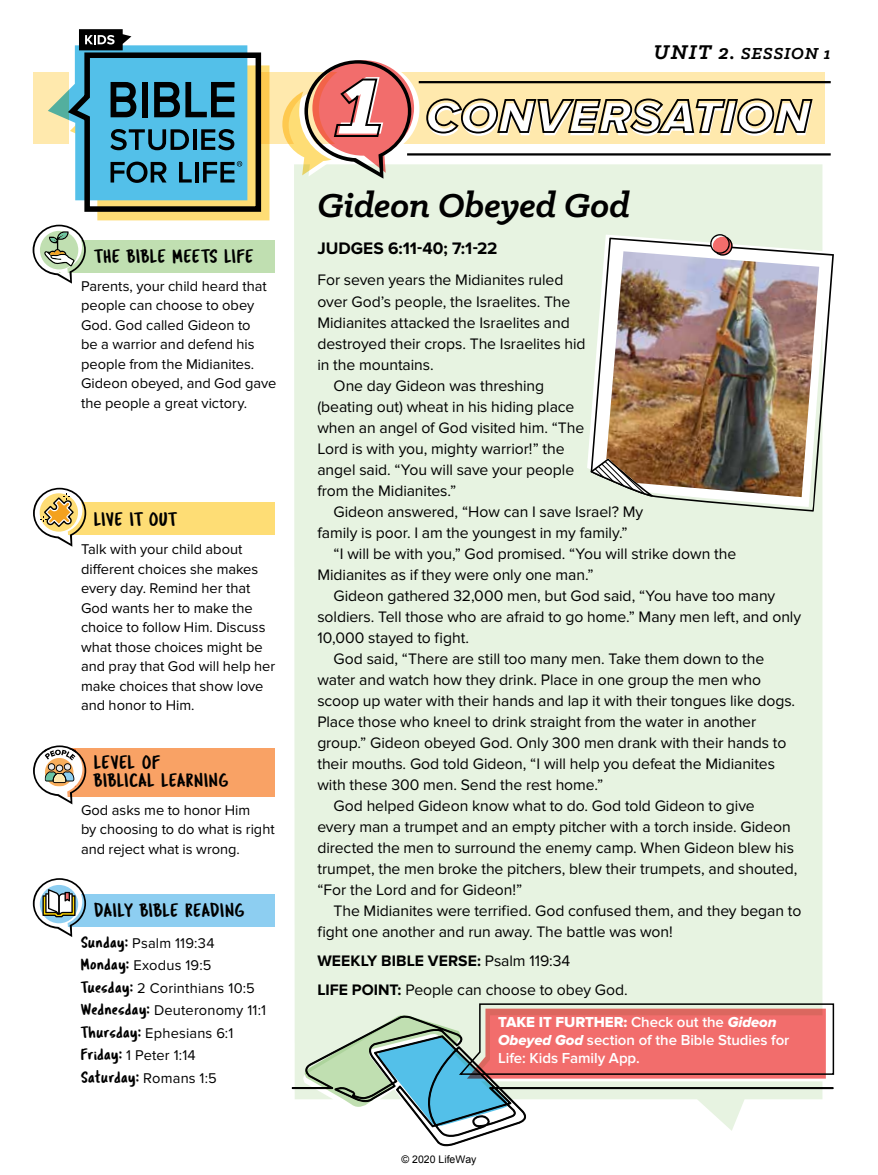
<style>
.page{position:relative;width:878px;height:1175px;background:#fff}
.page>*{position:absolute;margin:0;border:0;box-sizing:border-box;transform-origin:0 0}
.t1{font:italic 700 37.5px "Klinic Slab";letter-spacing:-.005em;color:#000}
.t2{font:19.5px/18.8px "Tragic Marker";letter-spacing:.03em;color:#000}
.t3{font:19.5px "Tragic Marker";letter-spacing:.01em;color:#000}
.t4{font:italic 700 18px "Klinic Slab";letter-spacing:.05em;color:#000}
.t5{font:700 17.25px "Proxima Nova";color:#000}
.t6{font:16.5px "Tragic Marker";letter-spacing:.005em;color:#000}
.t7{font:15.75px/29.1px "Proxima Nova";letter-spacing:-.005em;color:#000}
.t8{font:600 15px/18px "Proxima Nova";letter-spacing:-.005em;color:#fff}
.t9{font:15px "Proxima Nova Extrabld";letter-spacing:-.005em;color:#fff}
.t10{font:14.7px/19.5px "Proxima Nova";color:#000}
.t11{font:10.5px "Arial";color:#000}
.s1{font-size:22.5px}
.s2{font-family:"Tragic Marker";font-size:16.5px}
.s3{font-family:"Proxima Nova";font-size:14.7px}
.s4{font-weight:700}
.s5{font-family:"Proxima Nova";font-weight:600}
.s6{font-family:"Proxima Nova Extrabld It"}
.s7{font-family:"Proxima Nova Extrabld It";font-weight:400}
</style>
<div class="page">
<div style="left:294px;top:164px;width:528px;height:851px;background:#e7f3e1"></div>
<div style="left:59px;top:240px;width:215px;height:33px;background:#c0dfb1"></div>
<div style="left:59px;top:894px;width:215px;height:33px;background:#8dcef1"></div>
<div style="left:59px;top:747px;width:215px;height:49px;background:#f9a265"></div>
<div style="left:59px;top:502px;width:215px;height:33px;background:#fedd75"></div>
<div style="left:258px;top:73px;width:566px;height:71px;background:#ffe9ad"></div>
<svg style="left:282px;top:60px;width:132px;height:119px"></svg>
<hr style="left:418px;top:81px;width:412px;height:2px;background:#000">
<hr style="left:407px;top:153px;width:423px;height:2px;background:#000">
<svg style="left:303px;top:1002px;width:531px;height:87px;background:#ceb1a4"></svg>
<svg style="left:292px;top:1015px;width:541px;height:131px"></svg>
<svg style="left:426px;top:98px;width:387px;height:38px"></svg>
<svg style="left:587px;top:235px;width:236px;height:272px"></svg>
<svg style="left:590px;top:238px;width:244px;height:273px"></svg>
<svg style="left:590px;top:458px;width:16px;height:38px"></svg>
<svg style="left:710px;top:234px;width:22px;height:17px"></svg>
<svg style="left:712px;top:236px;width:20px;height:19px"></svg>
<img style="left:606px;top:251px;width:213px;height:246px">
<svg style="left:33px;top:878px;width:53px;height:59px"></svg>
<svg style="left:33px;top:487px;width:53px;height:59px"></svg>
<svg style="left:32px;top:29px;width:237px;height:254px"></svg>
<svg style="left:33px;top:745px;width:53px;height:59px"></svg>
<p class="t4" style="left:654px;top:42px;width:178px"><span class="s1">UNIT 2.</span> SESSION 1</p>
<p class="t2" style="left:94px;top:246px;width:161px">THE BIBLE MEETS LIFE</p>
<p class="t10" style="left:81px;top:276px;width:197px">Parents, your child heard that people can choose to obey<br>God. God called Gideon to<br>be a warrior and defend his people from the Midianites.<br>Gideon obeyed, and God gave the people a great victory.</p>
<p class="t3" style="left:94px;top:507px;width:84px">LIVE IT OUT</p>
<p class="t10" style="left:81px;top:539px;width:196px">Talk with your child about different choices she makes every day. Remind her that<br>God wants her to make the choice to follow Him. Discuss what those choices might be and pray that God will help her make choices that show love and honor to Him.</p>
<p class="t2" style="left:94px;top:752px;width:136px">LEVEL OF<br>BIBLICAL LEARNING</p>
<p class="t10" style="left:81px;top:800px;width:195px">God asks me to honor Him<br>by choosing to do what is right and reject what is wrong.</p>
<p class="t2" style="left:94px;top:900px;width:152px">DAILY BIBLE READING</p>
<p class="t10" style="left:81px;top:931px;width:187px;line-height:22.5px"><span class="s2">Sunday:</span> Psalm 119:34<br><span class="s2">Monday:</span> Exodus 19:5<br><span class="s2">Tuesday:</span> 2 Corinthians 10:5<br><span class="s2">Wednesday:</span> Deuteronomy 11:1<br><span class="s2">Thursday:</span> Ephesians 6:1<br><span class="s2">Friday:</span> 1 Peter 1:14</p>
<p class="t6" style="left:81px;top:1066px;width:137px">Saturday: <span class="s3">Romans 1:5</span></p>
<h1 class="t1" style="left:317px;top:181px;width:314px">Gideon Obeyed God</h1>
<p class="t5" style="left:317px;top:238px;width:181px">JUDGES 6:11-40; 7:1-22</p>
<p class="t7" style="left:317px;top:266px;width:247px">For seven years the Midianites ruled</p>
<p class="t7" style="left:317px;top:287px;width:254px">over God’s people, the Israelites. The</p>
<p class="t7" style="left:317px;top:308px;width:254px">Midianites attacked the Israelites and</p>
<p class="t7" style="left:317px;top:329px;width:269px">destroyed their crops. The Israelites hid</p>
<p class="t7" style="left:317px;top:350px;width:116px">in the mountains.</p>
<p class="t7" style="left:333px;top:371px;width:212px">One day Gideon was threshing</p>
<p class="t7" style="left:317px;top:392px;width:258px">(beating out) wheat in his hiding place</p>
<p class="t7" style="left:317px;top:413px;width:268px">when an angel of God visited him. “The</p>
<p class="t7" style="left:317px;top:434px;width:249px">Lord is with you, mighty warrior!” the</p>
<p class="t7" style="left:317px;top:455px;width:258px">angel said. “You will save your people</p>
<p class="t7" style="left:317px;top:476px;width:140px">from the Midianites.”</p>
<p class="t7" style="left:333px;top:497px;width:311px">Gideon answered, “How can I save Israel? My</p>
<p class="t7" style="left:317px;top:518px;width:312px">family is poor. I am the youngest in my family.”</p>
<p class="t7" style="left:333px;top:539px;width:404px">“I will be with you,” God promised. “You will strike down the</p>
<p class="t7" style="left:317px;top:560px;width:278px">Midianites as if they were only one man.”</p>
<p class="t7" style="left:333px;top:581px;width:443px">Gideon gathered 32,000 men, but God said, “You have too many</p>
<p class="t7" style="left:317px;top:602px;width:485px">soldiers. Tell those who are afraid to go home.” Many men left, and only</p>
<p class="t7" style="left:317px;top:623px;width:151px">10,000 stayed to fight.</p>
<p class="t7" style="left:333px;top:644px;width:432px">God said, “There are still too many men. Take them down to the</p>
<p class="t7" style="left:317px;top:665px;width:445px">water and watch how they drink. Place in one group the men who</p>
<p class="t7" style="left:317px;top:686px;width:477px">scoop up water with their hands and lap it with their tongues like dogs.</p>
<p class="t7" style="left:317px;top:707px;width:440px">Place those who kneel to drink straight from the water in another</p>
<p class="t7" style="left:317px;top:728px;width:470px">group.” Gideon obeyed God. Only 300 men drank with their hands to</p>
<p class="t7" style="left:317px;top:749px;width:459px">their mouths. God told Gideon, “I will help you defeat the Midianites</p>
<p class="t7" style="left:317px;top:770px;width:287px">with these 300 men. Send the rest home.”</p>
<p class="t7" style="left:333px;top:791px;width:422px">God helped Gideon know what to do. God told Gideon to give</p>
<p class="t7" style="left:317px;top:812px;width:475px">every man a trumpet and an empty pitcher with a torch inside. Gideon</p>
<p class="t7" style="left:317px;top:833px;width:478px">directed the men to surround the enemy camp. When Gideon blew his</p>
<p class="t7" style="left:317px;top:854px;width:481px">trumpet, the men broke the pitchers, blew their trumpets, and shouted,</p>
<p class="t7" style="left:317px;top:875px;width:206px">“For the Lord and for Gideon!”</p>
<p class="t7" style="left:333px;top:896px;width:469px">The Midianites were terrified. God confused them, and they began to</p>
<p class="t7" style="left:317px;top:917px;width:357px">fight one another and run away. The battle was won!</p>
<p class="t7" style="left:317px;top:946px;width:310px"><span class="s4">WEEKLY BIBLE VERSE:</span> Psalm 119:34<br><span class="s4">LIFE POINT:</span> People can choose to obey God.</p>
<p class="t9" style="left:498px;top:1013px;width:280px">TAKE IT FURTHER: <span class="s5">Check out the</span> <span class="s6">Gideon</span></p>
<p class="t8" style="left:498px;top:1031px;width:293px"><span class="s7">Obeyed God</span> section of the Bible Studies for<br>Life: Kids Family App.</p>
<p class="t11" style="left:401px;top:1152px;width:76px">© 2020 LifeWay</p>
</div>
